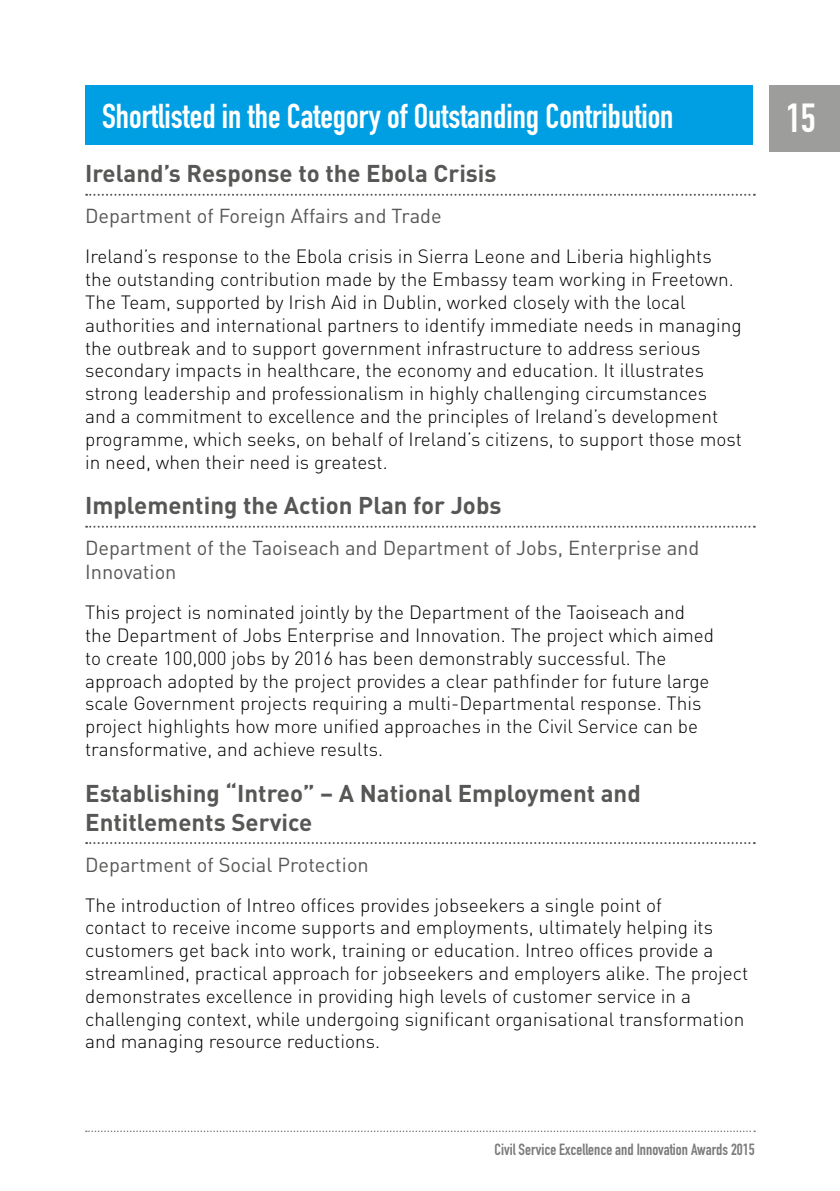
<style>
.page{position:relative;width:840px;height:1191px;background:#fff}
.page>*{position:absolute;margin:0;border:0;box-sizing:border-box;transform-origin:0 0}
.t1{font:40px "DIN Engschrift";color:#fff}
.t2{font:34px "DIN Engschrift";color:#fff}
.t3{font:700 24px/28.8px "DIN";color:#575756}
.t4{font:20px/24px "DIN";color:#575756}
.t5{font:300 19px/22.8px "DIN";color:#000}
.t6{font:16px "DIN Engschrift Std";color:#7c7b7b}
</style>
<div class="page">
<svg style="left:86px;top:194px;width:668px;height:2px"></svg>
<svg style="left:86px;top:526px;width:668px;height:2px"></svg>
<svg style="left:86px;top:842px;width:668px;height:2px"></svg>
<div style="left:85px;top:85px;width:667px;height:60px;background:#009fe3"></div>
<svg style="left:86px;top:1130px;width:668px;height:2px"></svg>
<div style="left:768px;top:85px;width:71px;height:67px;background:#9d9d9c"></div>
<h2 class="t2" style="left:102px;top:96px;width:572px">Shortlisted in the Category of Outstanding Contribution</h2>
<p class="t3" style="left:85px;top:158px;width:413px">Ireland’s Response to the Ebola Crisis</p>
<p class="t4" style="left:85px;top:204px;width:358px">Department of Foreign Affairs and Trade</p>
<p class="t5" style="left:85px;top:245px;width:658px">Ireland’s response to the Ebola crisis in Sierra Leone and Liberia highlights the outstanding contribution made by the Embassy team working in Freetown.<br>The Team, supported by Irish Aid in Dublin, worked closely with the local authorities and international partners to identify immediate needs in managing the outbreak and to support government infrastructure to address serious secondary impacts in healthcare, the economy and education. It illustrates strong leadership and professionalism in highly challenging circumstances and a commitment to excellence and the principles of Ireland’s development programme, which seeks, on behalf of Ireland’s citizens, to support those most in need, when their need is greatest.</p>
<p class="t3" style="left:85px;top:490px;width:417px">Implementing the Action Plan for Jobs</p>
<p class="t4" style="left:85px;top:536px;width:615px">Department of the Taoiseach and Department of Jobs, Enterprise and<br>Innovation</p>
<p class="t5" style="left:85px;top:601px;width:630px">This project is nominated jointly by the Department of the Taoiseach and the Department of Jobs Enterprise and Innovation. The project which aimed to create 100,000 jobs by 2016 has been demonstrably successful. The approach adopted by the project provides a clear pathfinder for future large scale Government projects requiring a multi-Departmental response. This project highlights how more unified approaches in the Civil Service can be transformative, and achieve results.</p>
<p class="t3" style="left:85px;top:778px;width:557px">Establishing “Intreo” – A National Employment and<br>Entitlements Service</p>
<p class="t4" style="left:85px;top:852px;width:285px">Department of Social Protection</p>
<p class="t5" style="left:85px;top:893px;width:664px">The introduction of Intreo offices provides jobseekers a single point of<br>contact to receive income supports and employments, ultimately helping its customers get back into work, training or education. Intreo offices provide a streamlined, practical approach for jobseekers and employers alike. The project demonstrates excellence in providing high levels of customer service in a challenging context, while undergoing significant organisational transformation and managing resource reductions.</p>
<h1 class="t1" style="left:785px;top:95px;width:31px">15</h1>
<p class="t6" style="left:494px;top:1139px;width:262px">Civil Service Excellence and Innovation Awards 2015</p>
</div>
